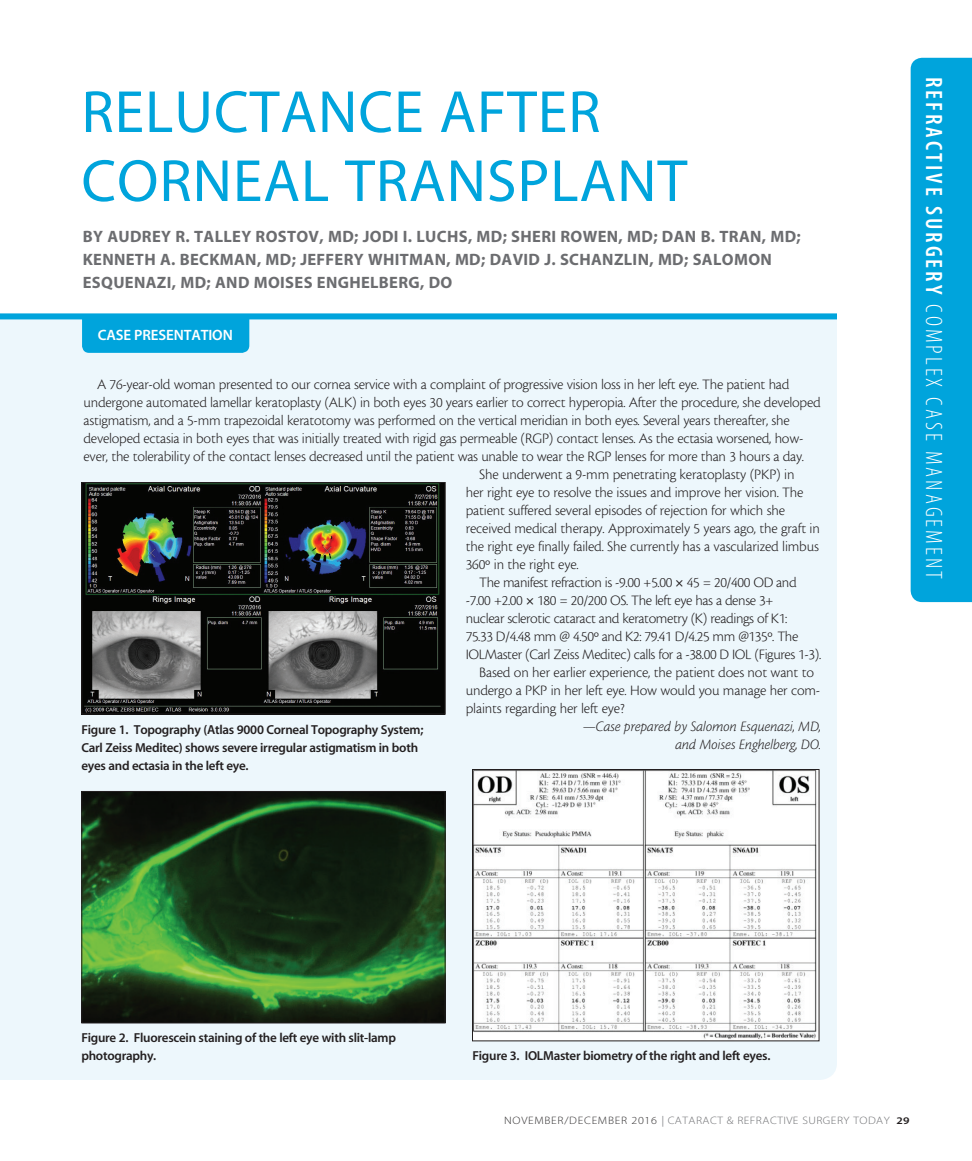
<style>
.page{position:relative;width:972px;height:1161px;background:#fff}
.page>*{position:absolute;margin:0;border:0;box-sizing:border-box;transform-origin:0 0}
.headline{font:60px/69px "Myriad MM 400 600";letter-spacing:.015em;color:#00a4dc}
.t1{font:23.7px "Myriad MM 215 300";letter-spacing:.125em;color:#fff}
.author{font:16.5px/23.2px "Myriad MM 700 600";letter-spacing:.02em;color:#6c6d70}
.sidebar_body{font:15px/18px "Cronos MM 250 10";letter-spacing:-.015em;color:#231f20}
.sidebar_body-2{font:15px/18px "Cronos MM It 250 10";letter-spacing:-.01em;color:#231f20;text-align:right}
.sidebar_body-3{font:15px "Myriad MM 565 600";letter-spacing:-.01em;color:#fff}
.t2{font:13.05px/18px "Myriad MM 565 600";letter-spacing:-.02em;color:#231f20}
.t3{font:10.8px "Myriad MM 215 600";letter-spacing:.04em;color:#6c6d70;scale:1.11 1}
.s1{font-family:"Cronos MM 408 10"}
.s2{font-family:"Myriad MM 565 300"}
.s3{color:#312f30}
.s4{font-family:"Myriad MM 400 600";color:#939598}
.s5{font-family:"Myriad MM 565 600";font-size:10.2px;color:#231f20}
</style>
<div class="page">
<div style="left:911px;top:58px;width:61px;height:544px;background:#00a4dc"></div>
<div style="left:0;top:319px;width:837px;height:761px;background:#edf7fc"></div>
<div style="left:82px;top:319px;width:167px;height:34px;background:#00a4dc"></div>
<div style="left:0;top:313px;width:837px;height:6px;background:#00a4dc"></div>
<img style="left:83px;top:484px;width:361px;height:228px">
<div style="left:81px;top:482px;width:365px;height:232px;border:1px solid #231f20"></div>
<img style="left:83px;top:793px;width:361px;height:228px">
<div style="left:81px;top:791px;width:365px;height:232px;border:1px solid #231f20"></div>
<img style="left:474px;top:771px;width:343px;height:268px">
<div style="left:472px;top:769px;width:347px;height:272px;border:1px solid #231f20"></div>
<p class="headline" style="left:81px;top:80px;width:607px">RELUCTANCE AFTER<br>CORNEAL TRANSPLANT</p>
<p class="author" style="left:83px;top:225px;width:720px">BY AUDREY R. TALLEY ROSTOV, MD; JODI I. LUCHS, MD; SHERI ROWEN, MD; DAN B. TRAN, MD;<br>KENNETH A. BECKMAN, MD; JEFFERY WHITMAN, MD; DAVID J. SCHANZLIN, MD; SALOMON<br>ESQUENAZI, MD; AND MOISES ENGHELBERG, DO</p>
<p class="sidebar_body-3" style="left:98px;top:328px;width:137px">CASE PRESENTATION</p>
<p class="sidebar_body" style="left:84px;top:376px;width:739px;text-indent:13px">A 76-year-old woman presented to our cornea service with a complaint of progressive vision loss in her left eye. The patient had undergone automated lamellar keratoplasty (ALK) in both eyes 30 years earlier to correct hyperopia. After the procedure, she developed astigmatism, and a 5-mm trapezoidal keratotomy was performed on the vertical meridian in both eyes. Several years thereafter, she developed ectasia in both eyes that was initially treated with rigid gas permeable (RGP) contact lenses. As the ectasia worsened, how&shy;ever, the tolerability of the contact lenses decreased until the patient was unable to wear the RGP lenses for more than 3 hours a day.</p>
<p class="sidebar_body" style="left:466px;top:466px;width:356px;text-indent:14px">She underwent a 9-mm penetrating keratoplasty (PKP) in<br>her right eye to resolve the issues and improve her vision. The patient suffered several episodes of rejection for which she received medical therapy. Approximately 5 years ago, the graft in the right eye finally failed. She currently has a vascularized limbus 360º in the right eye.</p>
<p class="sidebar_body" style="left:466px;top:574px;width:357px;text-indent:14px">The manifest refraction is -9.00 +5.00 <span class="s1">×</span> 45 = 20/400 OD and -7.00 +2.00 <span class="s1">×</span> 180 = 20/200 OS. The left eye has a dense 3+<br>nuclear sclerotic cataract and keratometry (K) readings of K1:<br>75.33 D/4.48 mm @ 4.50º and K2: 79.41 D/4.25 mm @135º. The IOLMaster (Carl Zeiss Meditec) calls for a -38.00 D IOL (Figures 1-3).</p>
<p class="sidebar_body" style="left:466px;top:664px;width:356px;text-indent:14px">Based on her earlier experience, the patient does not want to undergo a PKP in her left eye. How would you manage her com&shy;plaints regarding her left eye?</p>
<p class="sidebar_body-2" style="left:583px;top:718px;width:240px">—Case prepared by Salomon Esquenazi, MD, and Moises Enghelberg, DO.</p>
<p class="t2" style="left:81px;top:721px;width:344px">Figure 1. Topography (Atlas 9000 Corneal Topography System;<br>Carl Zeiss Meditec) shows severe irregular astigmatism in both eyes and ectasia in the left eye.</p>
<h2 class="t1" style="left:946px;top:77px;width:503px;rotate:90deg"><span class="s2">REFRACTIVE SURGERY</span> COMPLEX CASE MANAGEMENT</h2>
<p class="t2" style="left:81px;top:1029px;width:316px">Figure 2. Fluorescein staining of the left eye with slit-lamp photography.</p>
<p class="t2" style="left:472px;top:1047px;width:299px">Figure 3. IOLMaster biometry of the right and left eyes.</p>
<p class="t3" style="left:504px;top:1115px;width:367px"><span class="s3">NOVEMBER/DECEMBER 2016</span> <span class="s4">|</span> CATARACT &amp; REFRACTIVE SURGERY TODAY <span class="s5">29</span></p>
</div>
